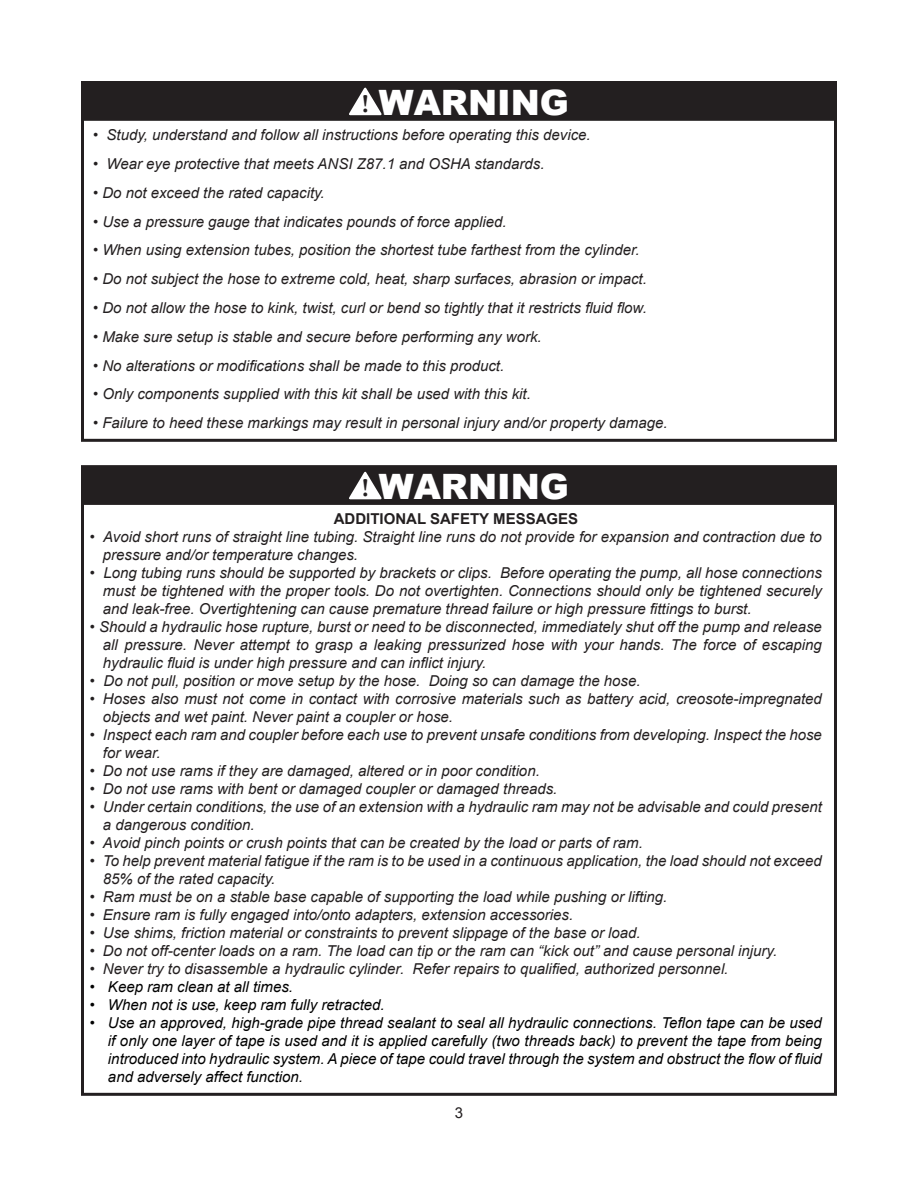
<style>
.page{position:relative;width:918px;height:1188px;background:#fff}
.page>*{position:absolute;margin:0;border:0;box-sizing:border-box;transform-origin:0 0}
.t1{font:900 34.95px "Arial";color:#fff}
.t2{font:italic 15px/18px "Arial";color:#231f20}
.t3{font:italic 15px/18px "Arial";color:#000;text-align:justify}
.t4{font:700 15px "Arial";color:#231f20}
.t5{font:15px "Arial";color:#231f20}
.s1{font-family:"Minion Pro";font-weight:400;font-size:34.5px;color:#231f20}
</style>
<div class="page">
<div style="left:82px;top:82px;width:754px;height:37px;background:#231f20"></div>
<div style="left:81px;top:81px;width:756px;height:40px;border:3px solid #231f20"></div>
<div style="left:81px;top:117px;width:756px;height:325px;border:3px solid #231f20"></div>
<div style="left:82px;top:467px;width:754px;height:36px;background:#231f20"></div>
<div style="left:81px;top:465px;width:756px;height:40px;border:3px solid #231f20"></div>
<div style="left:81px;top:502px;width:756px;height:594px;border:3px solid #231f20"></div>
<svg style="left:349px;top:87px;width:33px;height:28px"></svg>
<svg style="left:349px;top:471px;width:33px;height:28px"></svg>
<h1 class="t1" style="left:361px;top:77px;width:209px"><span class="s1">!</span> WARNING</h1>
<p class="t2" style="left:93px;top:126px;width:499px">• Study, understand and follow all instructions before operating this device.</p>
<p class="t2" style="left:93px;top:155px;width:453px">• Wear eye protective that meets ANSI Z87.1 and OSHA standards.</p>
<p class="t2" style="left:93px;top:184px;width:233px">• Do not exceed the rated capacity.</p>
<p class="t2" style="left:93px;top:213px;width:415px">• Use a pressure gauge that indicates pounds of force applied.</p>
<p class="t2" style="left:93px;top:241px;width:548px">• When using extension tubes, position the shortest tube farthest from the cylinder.</p>
<p class="t2" style="left:93px;top:270px;width:555px">• Do not subject the hose to extreme cold, heat, sharp surfaces, abrasion or impact.</p>
<p class="t2" style="left:93px;top:299px;width:555px">• Do not allow the hose to kink, twist, curl or bend so tightly that it restricts fluid flow.</p>
<p class="t2" style="left:93px;top:328px;width:450px">• Make sure setup is stable and secure before performing any work.</p>
<p class="t2" style="left:93px;top:357px;width:413px">• No alterations or modifications shall be made to this product.</p>
<p class="t2" style="left:93px;top:385px;width:439px">• Only components supplied with this kit shall be used with this kit.</p>
<p class="t2" style="left:93px;top:414px;width:576px">• Failure to heed these markings may result in personal injury and/or property damage.</p>
<h1 class="t1" style="left:361px;top:461px;width:209px"><span class="s1">!</span> WARNING</h1>
<p class="t4" style="left:334px;top:509px;width:246px">ADDITIONAL SAFETY MESSAGES</p>
<p class="t2" style="left:103px;top:528px;width:721px;text-indent:-13px">• Avoid short runs of straight line tubing. Straight line runs do not provide for expansion and contraction due to pressure and/or temperature changes.</p>
<p class="t2" style="left:103px;top:564px;width:721px;text-align:justify;text-indent:-13px">• Long tubing runs should be supported by brackets or clips. Before operating the pump, all hose connections must be tightened with the proper tools. Do not overtighten. Connections should only be tightened securely and leak-free. Overtightening can cause premature thread failure or high pressure fittings to burst.</p>
<p class="t2" style="left:103px;top:618px;width:721px;text-align:justify;text-indent:-13px">• Should a hydraulic hose rupture, burst or need to be disconnected, immediately shut off the pump and release all pressure. Never attempt to grasp a leaking pressurized hose with your hands. The force of escaping hydraulic fluid is under high pressure and can inflict injury.</p>
<p class="t2" style="left:90px;top:672px;width:552px">• Do not pull, position or move setup by the hose. Doing so can damage the hose.</p>
<p class="t2" style="left:103px;top:690px;width:721px;text-indent:-13px">• Hoses also must not come in contact with corrosive materials such as battery acid, creosote-impregnated objects and wet paint. Never paint a coupler or hose.</p>
<p class="t2" style="left:103px;top:726px;width:721px;text-indent:-13px">• Inspect each ram and coupler before each use to prevent unsafe conditions from developing. Inspect the hose for wear.</p>
<p class="t2" style="left:90px;top:762px;width:451px">• Do not use rams if they are damaged, altered or in poor condition.</p>
<p class="t2" style="left:90px;top:780px;width:469px">• Do not use rams with bent or damaged coupler or damaged threads.</p>
<p class="t2" style="left:103px;top:798px;width:721px;text-indent:-13px">• Under certain conditions, the use of an extension with a hydraulic ram may not be advisable and could present a dangerous condition.</p>
<p class="t2" style="left:90px;top:834px;width:555px">• Avoid pinch points or crush points that can be created by the load or parts of ram.</p>
<p class="t2" style="left:103px;top:852px;width:721px;text-indent:-13px">• To help prevent material fatigue if the ram is to be used in a continuous application, the load should not exceed<br>85% of the rated capacity.</p>
<p class="t2" style="left:90px;top:888px;width:579px">• Ram must be on a stable base capable of supporting the load while pushing or lifting.</p>
<p class="t2" style="left:90px;top:906px;width:485px">• Ensure ram is fully engaged into/onto adapters, extension accessories.</p>
<p class="t2" style="left:90px;top:924px;width:552px">• Use shims, friction material or constraints to prevent slippage of the base or load.</p>
<p class="t2" style="left:90px;top:942px;width:689px">• Do not off-center loads on a ram. The load can tip or the ram can “kick out” and cause personal injury.</p>
<p class="t2" style="left:90px;top:960px;width:640px">• Never try to disassemble a hydraulic cylinder. Refer repairs to qualified, authorized personnel.</p>
<p class="t3" style="left:90px;top:978px;width:205px">• Keep ram clean at all times.</p>
<p class="t3" style="left:90px;top:996px;width:296px">• When not is use, keep ram fully retracted.</p>
<p class="t3" style="left:108px;top:1014px;width:715px;text-indent:-18px">• Use an approved, high-grade pipe thread sealant to seal all hydraulic connections. Teflon tape can be used if only one layer of tape is used and it is applied carefully (two threads back) to prevent the tape from being introduced into hydraulic system. A piece of tape could travel through the system and obstruct the flow of fluid and adversely affect function.</p>
<p class="t5" style="left:455px;top:1102px;width:10px">3</p>
</div>
